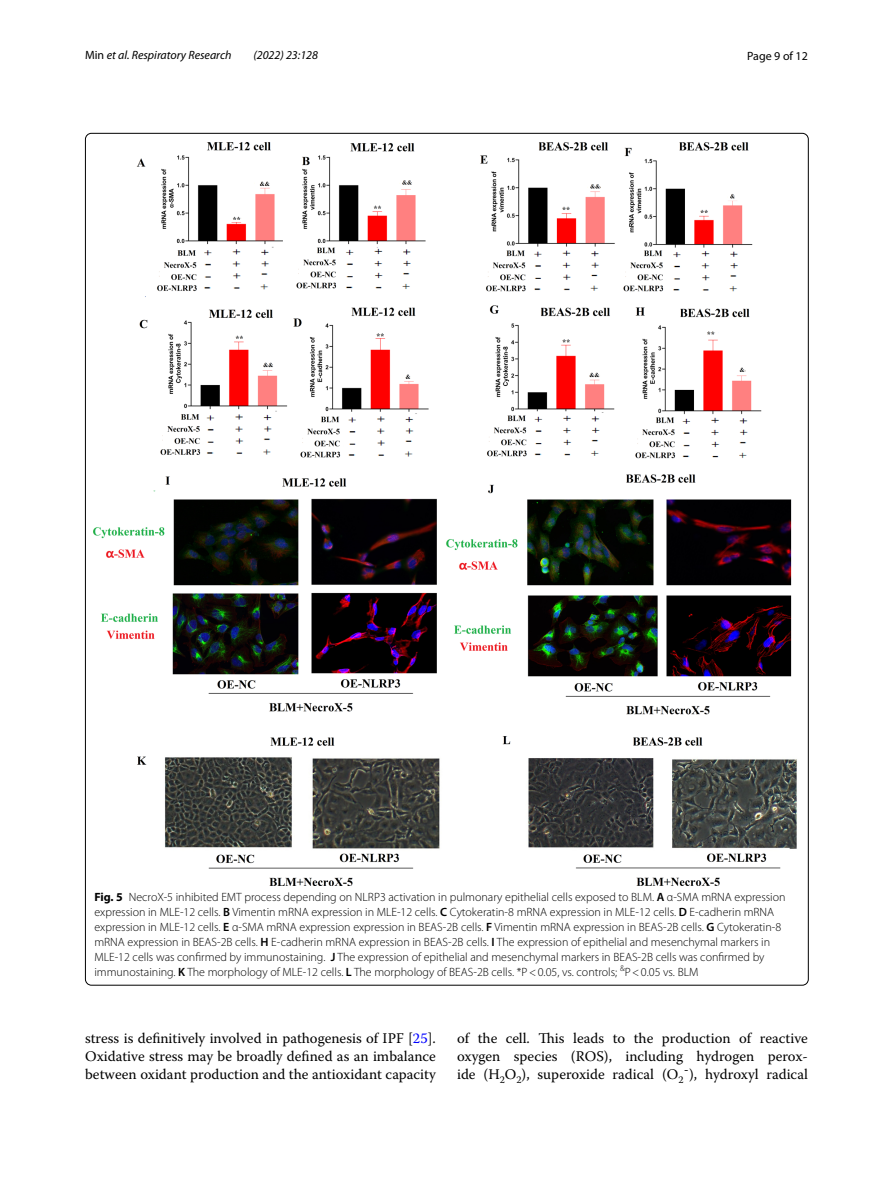
<style>
.page{position:relative;width:893px;height:1187px;background:#fff}
.page>*{position:absolute;margin:0;border:0;box-sizing:border-box;transform-origin:0 0}
.t1{font:14.7px/18px "Warnock Pro";color:#000;text-align:justify}
.t2{font:300 12px/15px "Myriad Pro";color:#000}
.t3{font:italic 12px "Myriad Pro";color:#000}
.t4{font:12px "Myriad Pro";color:#000}
.s1{font-style:normal}
.s2{font-weight:700}
.s3{font-weight:600}
.s4{color:#00f}
</style>
<div class="page">
<img style="left:94px;top:142px;width:703px;height:743px">
<p class="t3" style="left:85px;top:48px;width:148px"><span class="s1">Min</span> et al. Respiratory Research</p>
<p class="t3" style="left:253px;top:48px;width:66px">(2022) 23:128</p>
<p class="t4" style="left:747px;top:48px;width:62px">Page 9 of 12</p>
<p class="t2" style="left:94px;top:889px;width:693px"><span class="s2">Fig. 5</span> NecroX-5 inhibited EMT process depending on NLRP3 activation in pulmonary epithelial cells exposed to BLM. <span class="s3">A</span> α-SMA mRNA expression expression in MLE-12 cells. <span class="s3">B</span> Vimentin mRNA expression in MLE-12 cells. <span class="s3">C</span> Cytokeratin-8 mRNA expression in MLE-12 cells. <span class="s3">D</span> E-cadherin mRNA expression in MLE-12 cells. <span class="s3">E</span> α-SMA mRNA expression expression in BEAS-2B cells. <span class="s3">F</span> Vimentin mRNA expression in BEAS-2B cells. <span class="s3">G</span> Cytokeratin-8 mRNA expression in BEAS-2B cells. <span class="s3">H</span> E-cadherin mRNA expression in BEAS-2B cells. <span class="s3">I</span> The expression of epithelial and mesenchymal markers in MLE-12 cells was confirmed by immunostaining. <span class="s3">J</span> The expression of epithelial and mesenchymal markers in BEAS-2B cells was confirmed by immunostaining. <span class="s3">K</span> The morphology of MLE-12 cells. <span class="s3">L</span> The morphology of BEAS-2B cells. *P&lt;0.05, vs. controls; <sup>&amp;</sup>P&lt;0.05 vs. BLM</p>
<p class="t1" style="left:85px;top:1029px;width:352px">stress is definitively involved in pathogenesis of IPF [<span class="s4">25</span>].<br>Oxidative stress may be broadly defined as an imbalance between oxidant production and the antioxidant capacity</p>
<p class="t1" style="left:457px;top:1029px;width:352px">of the cell. This leads to the production of reactive oxygen species (ROS), including hydrogen perox&shy;ide (H<sub>2</sub>O<sub>2</sub>), superoxide radical (O<sub>2</sub>ˉ), hydroxyl radical</p>
</div>
